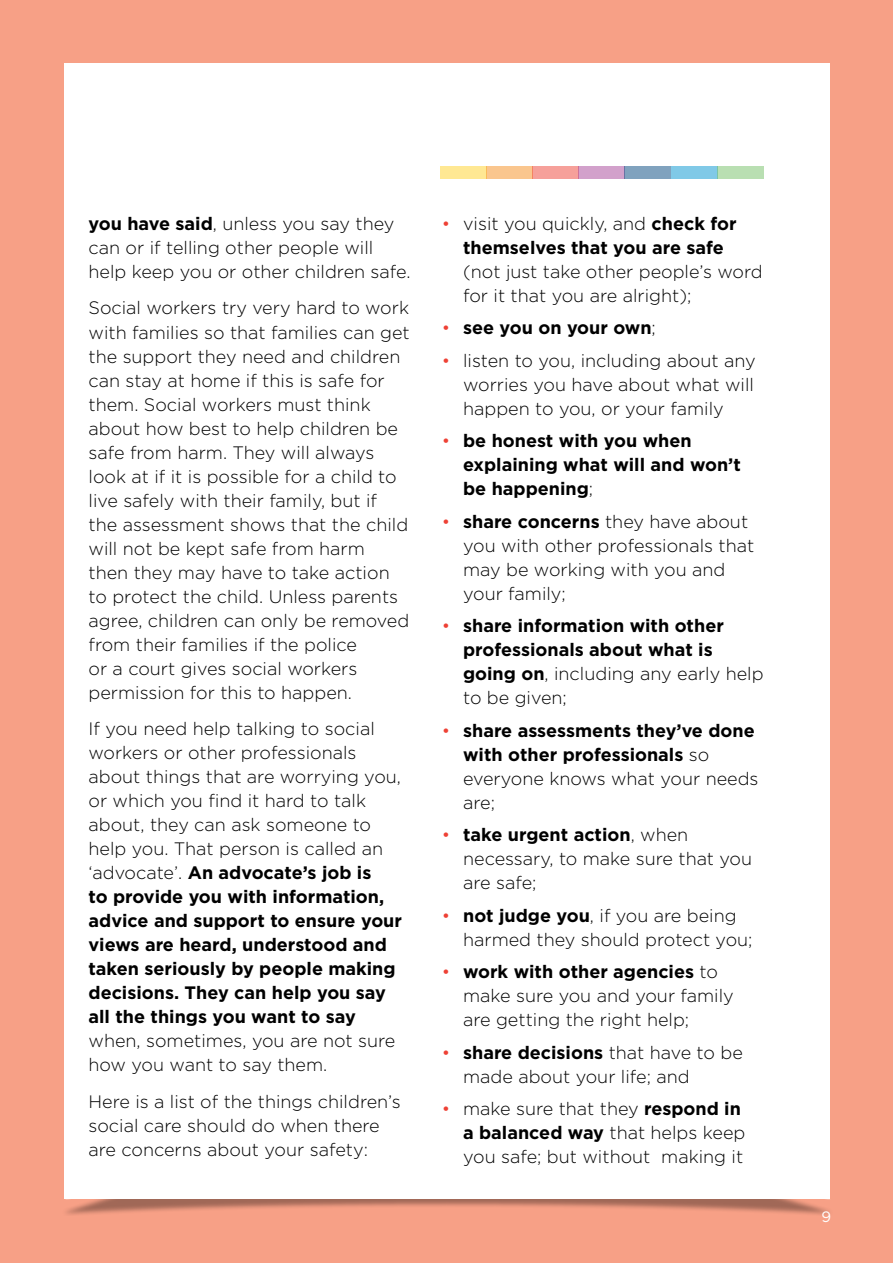
<style>
.page{position:relative;width:893px;height:1263px;background:#f7a086}
.page>*{position:absolute;margin:0;border:0;box-sizing:border-box;transform-origin:0 0}
.t1{font:300 18px/24px "Gotham HTF";color:#000}
.t2{font:700 18px/24px "Gotham HTF";color:#000}
.t3{font:15px "Gotham HTF";color:#fff}
.s1{font-weight:700}
.s2{font-weight:300}
.s3{font-weight:300;color:#ee4135}
.s4{color:#ee4135}
</style>
<div class="page">
<div style="left:61px;top:1189px;width:773px;height:27px;background:#000;opacity:.35"></div>
<div style="left:64px;top:64px;width:765px;height:1135px;background:#fff"></div>
<div style="left:440px;top:167px;width:46px;height:12px;background:#ffe893"></div>
<div style="left:486px;top:167px;width:46px;height:12px;background:#fac68e"></div>
<div style="left:532px;top:167px;width:47px;height:12px;background:#f6a09a"></div>
<div style="left:579px;top:167px;width:46px;height:12px;background:#d2a1cb"></div>
<div style="left:625px;top:167px;width:46px;height:12px;background:#80a2be"></div>
<div style="left:671px;top:167px;width:46px;height:12px;background:#80c9e7"></div>
<div style="left:717px;top:167px;width:46px;height:12px;background:#b9dfb2"></div>
<p class="t1" style="left:89px;top:211px;width:324px"><span class="s1">you have said</span>, unless you say they can or if telling other people will help keep you or other children safe.</p>
<p class="t1" style="left:89px;top:296px;width:323px">Social workers try very hard to work with families so that families can get the support they need and children can stay at home if this is safe for them. Social workers must think about how best to help children be safe from harm. They will always look at if it is possible for a child to live safely with their family, but if the assessment shows that the child will not be kept safe from harm<br>then they may have to take action to protect the child. Unless parents agree, children can only be removed from their families if the police<br>or a court gives social workers permission for this to happen.</p>
<p class="t2" style="left:89px;top:716px;width:315px"><span class="s2">If you need help talking to social workers or other professionals about things that are worrying you, or which you find it hard to talk about, they can ask someone to help you. That person is called an ‘advocate’.</span> An advocate’s job is<br>to provide you with information, advice and support to ensure your views are heard, understood and taken seriously by people making decisions. They can help you say all the things you want to say</p>
<p class="t1" style="left:89px;top:1029px;width:308px">when, sometimes, you are not sure how you want to say them.</p>
<p class="t1" style="left:89px;top:1089px;width:314px">Here is a list of the things children’s social care should do when there are concerns about your safety:</p>
<p class="t2" style="left:442px;top:211px;width:296px;text-align:center"><span class="s3">•</span> <span class="s2">visit you quickly, and</span> check for themselves that you are safe</p>
<p class="t1" style="left:463px;top:259px;width:301px">(not just take other people’s word for it that you are alright);</p>
<p class="t2" style="left:442px;top:315px;width:216px"><span class="s3">•</span> see you on your own<span class="s2">;</span></p>
<p class="t1" style="left:463px;top:348px;width:294px;text-align:justify;text-indent:-21px"><span class="s4">•</span> listen to you, including about any worries you have about what will happen to you, or your family</p>
<p class="t2" style="left:463px;top:428px;width:279px;text-indent:-21px"><span class="s3">•</span> be honest with you when explaining what will and won’t be happening<span class="s2">;</span></p>
<p class="t1" style="left:463px;top:509px;width:293px;text-indent:-21px"><span class="s4">•</span> <span class="s1">share concerns</span> they have about you with other professionals that may be working with you and your family;</p>
<p class="t2" style="left:463px;top:613px;width:302px;text-indent:-21px"><span class="s3">•</span> share information with other professionals about what is going on<span class="s2">, including any early help to be given;</span></p>
<p class="t2" style="left:463px;top:718px;width:297px;text-indent:-21px"><span class="s3">•</span> share assessments they’ve done with other professionals <span class="s2">so everyone knows what your needs are;</span></p>
<p class="t1" style="left:463px;top:823px;width:291px;text-indent:-21px"><span class="s4">•</span> <span class="s1">take urgent action</span>, when necessary, to make sure that you are safe;</p>
<p class="t1" style="left:463px;top:903px;width:291px;text-indent:-21px"><span class="s4">•</span> <span class="s1">not judge you</span>, if you are being harmed they should protect you;</p>
<p class="t1" style="left:463px;top:960px;width:272px;text-indent:-21px"><span class="s4">•</span> <span class="s1">work with other agencies</span> to make sure you and your family are getting the right help;</p>
<p class="t1" style="left:463px;top:1040px;width:281px;text-indent:-21px"><span class="s4">•</span> <span class="s1">share decisions</span> that have to be made about your life; and</p>
<p class="t1" style="left:463px;top:1097px;width:284px;text-indent:-21px"><span class="s4">•</span> make sure that they <span class="s1">respond in a balanced way</span> that helps keep you safe; but without making it</p>
<p class="t3" style="left:822px;top:1209px;width:11px">9</p>
</div>
